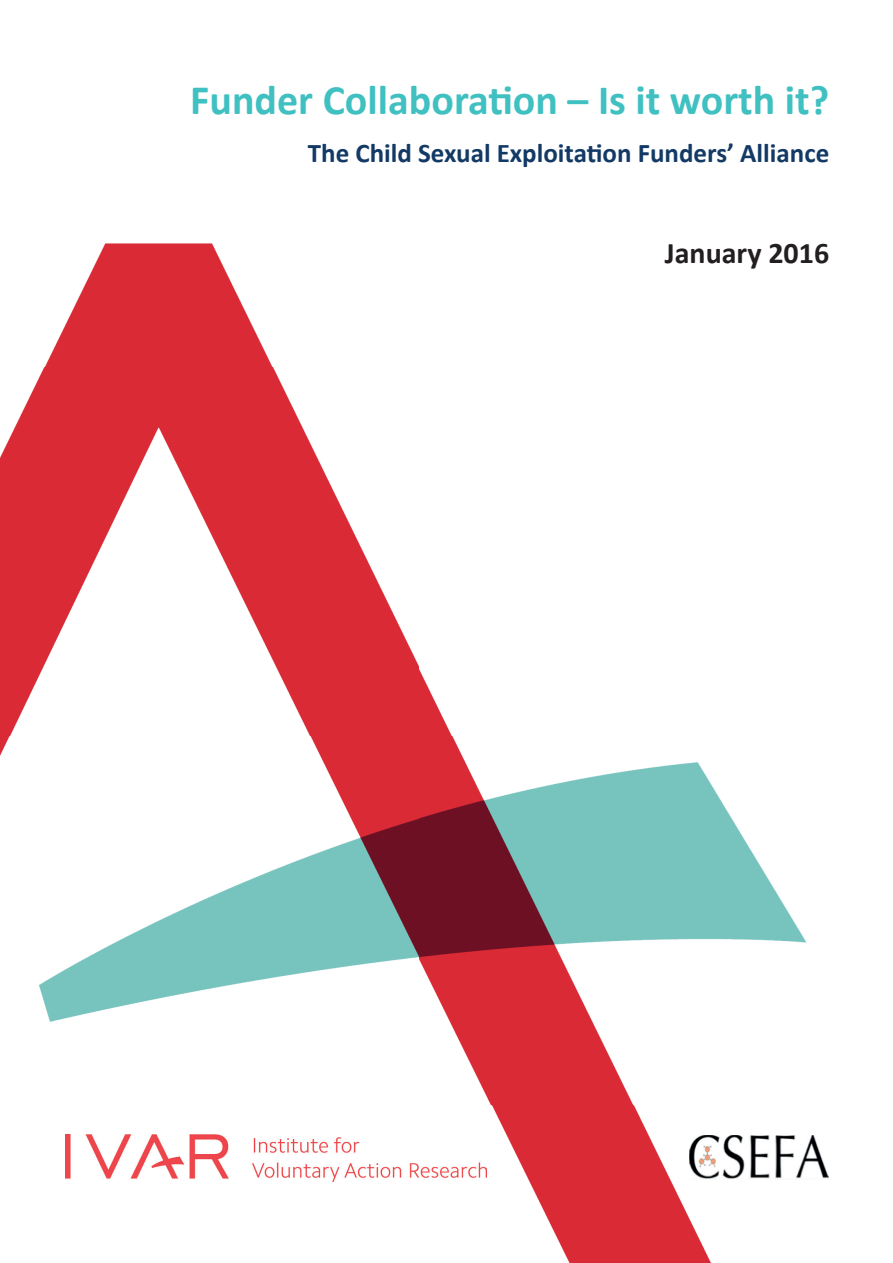
<style>
.page{position:relative;width:893px;height:1263px;background:#fff}
.page>*{position:absolute;margin:0;border:0;box-sizing:border-box;transform-origin:0 0}
.t1{font:700 42px "Calibri";color:#41c0c2}
.t2{font:700 30px "Calibri";color:#231f20}
.t3{font:700 27px "Calibri";color:#133a65}
</style>
<div class="page">
<img style="left:0;top:243px;width:807px;height:1020px">
<img style="left:690px;top:1179px;width:117px;height:1px">
<img style="left:690px;top:1135px;width:139px;height:44px">
<img style="left:65px;top:1134px;width:421px;height:47px">
<h1 class="t1" style="left:190px;top:74px;width:640px">Funder Collaboration – Is it worth it?</h1>
<p class="t3" style="left:308px;top:137px;width:523px">The Child Sexual Exploitation Funders’ Alliance</p>
<p class="t2" style="left:665px;top:234px;width:166px">January 2016</p>
</div>
